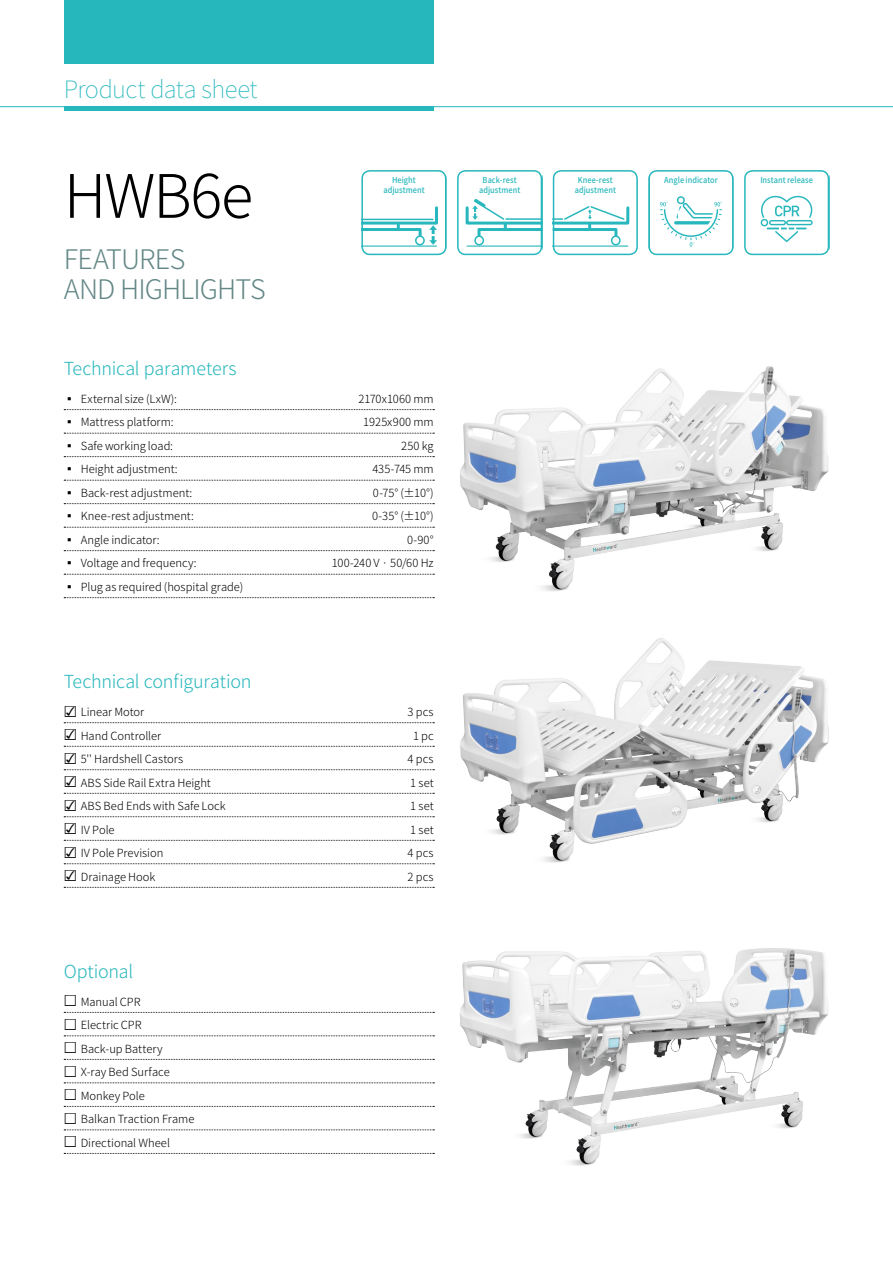
<style>
.page{position:relative;width:893px;height:1263px;background:#fff}
.page>*{position:absolute;margin:0;border:0;box-sizing:border-box;transform-origin:0 0}
.t1{font:300 60px "Noto Sans CJ Ksc";letter-spacing:-.035em;color:#000}
.t2{font:300 27px/30px "Noto Sans CJ Ksc";letter-spacing:-.035em;color:#638786}
.t3{font:100 24px "Noto Sans CJ Ksc";letter-spacing:-.02em;color:#26b7bc}
.t4{font:300 18px "Noto Sans CJ Ksc";letter-spacing:-.01em;color:#26b7bc}
.t5{font:300 11.25px/23.5px "Noto Sans CJ Ksc";color:#000}
.t6{font:500 8.25px/9.9px "Noto Sans CJ Ksc";letter-spacing:.005em;color:#27b7bc;text-align:center;scale:.9 1}
.s1{font-family:"Arial Unicode MS";font-weight:400;font-size:18px}
</style>
<div class="page">
<hr style="left:0;top:106px;width:893px;height:1px;background:#26b7bc">
<div style="left:64px;top:0;width:370px;height:64px;background:#26b7bc"></div>
<hr style="left:64px;top:107px;width:370px;height:4px;background:#26b7bc">
<div style="left:457px;top:170px;width:85px;height:85px;border:2px solid #27b7bc;border-radius:8px"></div>
<svg style="left:464px;top:170px;width:79px;height:85px"></svg>
<hr style="left:553px;top:245px;width:75px;height:2px;background:#27b7bc">
<div style="left:611px;top:235px;width:10px;height:10px;border:2px solid #27b7bc;border-radius:50%"></div>
<svg style="left:556px;top:206px;width:74px;height:33px"></svg>
<div style="left:553px;top:170px;width:85px;height:85px;border:2px solid #27b7bc;border-radius:8px"></div>
<hr style="left:361px;top:245px;width:75px;height:2px;background:#27b7bc">
<svg style="left:364px;top:206px;width:74px;height:39px"></svg>
<div style="left:361px;top:170px;width:85px;height:85px;border:2px solid #27b7bc;border-radius:8px"></div>
<svg style="left:446px;top:175px;width:1px;height:75px"></svg>
<svg style="left:761px;top:196px;width:52px;height:46px"></svg>
<div style="left:744px;top:170px;width:85px;height:85px;border:2px solid #27b7bc;border-radius:8px"></div>
<svg style="left:829px;top:175px;width:1px;height:75px"></svg>
<svg style="left:660px;top:196px;width:62px;height:51px"></svg>
<div style="left:648px;top:170px;width:85px;height:85px;border:2px solid #27b7bc;border-radius:8px"></div>
<svg style="left:733px;top:175px;width:1px;height:75px"></svg>
<svg style="left:64px;top:409px;width:370px;height:1px"></svg>
<svg style="left:64px;top:433px;width:370px;height:1px"></svg>
<svg style="left:64px;top:456px;width:370px;height:1px"></svg>
<svg style="left:64px;top:480px;width:370px;height:1px"></svg>
<svg style="left:64px;top:503px;width:370px;height:1px"></svg>
<svg style="left:64px;top:527px;width:370px;height:1px"></svg>
<svg style="left:64px;top:550px;width:370px;height:1px"></svg>
<svg style="left:64px;top:574px;width:370px;height:1px"></svg>
<svg style="left:64px;top:597px;width:370px;height:1px"></svg>
<svg style="left:64px;top:722px;width:370px;height:1px"></svg>
<svg style="left:64px;top:746px;width:370px;height:1px"></svg>
<svg style="left:64px;top:769px;width:370px;height:1px"></svg>
<svg style="left:64px;top:793px;width:370px;height:1px"></svg>
<svg style="left:64px;top:816px;width:370px;height:1px"></svg>
<svg style="left:64px;top:840px;width:370px;height:1px"></svg>
<svg style="left:64px;top:863px;width:370px;height:1px"></svg>
<svg style="left:64px;top:887px;width:370px;height:1px"></svg>
<svg style="left:64px;top:1012px;width:370px;height:1px"></svg>
<svg style="left:64px;top:1035px;width:370px;height:1px"></svg>
<svg style="left:64px;top:1059px;width:370px;height:1px"></svg>
<svg style="left:64px;top:1082px;width:370px;height:1px"></svg>
<svg style="left:64px;top:1106px;width:370px;height:1px"></svg>
<svg style="left:64px;top:1129px;width:370px;height:1px"></svg>
<svg style="left:64px;top:1153px;width:370px;height:1px"></svg>
<img style="left:460px;top:366px;width:369px;height:225px">
<img style="left:460px;top:638px;width:369px;height:225px">
<img style="left:460px;top:948px;width:369px;height:218px">
<h3 class="t3" style="left:64px;top:75px;width:195px">Product data sheet</h3>
<h1 class="t1" style="left:64px;top:162px;width:191px">HWB6e</h1>
<h2 class="t2" style="left:64px;top:245px;width:204px">Features<br>and High lights</h2>
<p class="t6" style="left:383px;top:175px;width:47px">Height adjustment</p>
<p class="t6" style="left:664px;top:175px;width:61px">Angle indicator</p>
<p class="t6" style="left:760px;top:175px;width:60px">Instant release</p>
<p class="t6" style="left:479px;top:175px;width:47px">Back-rest adjustment</p>
<p class="t6" style="left:575px;top:175px;width:47px">Knee-rest adjustment</p>
<h3 class="t4" style="left:64px;top:358px;width:174px">Technical parameters</h3>
<p class="t5" style="left:64px;top:387px;width:115px">▪ External size (LxW):</p>
<p class="t5" style="left:358px;top:387px;width:77px">2170x1060 mm</p>
<p class="t5" style="left:64px;top:411px;width:111px">▪ Mattress platform:</p>
<p class="t5" style="left:363px;top:411px;width:72px">1925x900 mm</p>
<p class="t5" style="left:64px;top:434px;width:111px">▪ Safe working load:</p>
<p class="t5" style="left:401px;top:434px;width:34px">250 kg</p>
<p class="t5" style="left:64px;top:458px;width:115px">▪ Height adjustment:</p>
<p class="t5" style="left:372px;top:458px;width:63px">435-745 mm</p>
<p class="t5" style="left:64px;top:481px;width:130px">▪ Back-rest adjustment:</p>
<p class="t5" style="left:373px;top:481px;width:62px">0-75° (±10°)</p>
<p class="t5" style="left:64px;top:505px;width:132px">▪ Knee-rest adjustment:</p>
<p class="t5" style="left:372px;top:505px;width:63px">0-35° (±10°)</p>
<p class="t5" style="left:64px;top:528px;width:97px">▪ Angle indicator:</p>
<p class="t5" style="left:407px;top:528px;width:28px">0-90°</p>
<p class="t5" style="left:64px;top:552px;width:134px">▪ Voltage and frequency:</p>
<p class="t5" style="left:332px;top:552px;width:103px">100-240 V · 50/60 Hz</p>
<p class="t5" style="left:64px;top:575px;width:181px">▪ Plug as required (hospital grade)</p>
<h3 class="t4" style="left:64px;top:671px;width:189px">Technical configuration</h3>
<p class="t5" style="left:64px;top:700px;width:82px"><span class="s1">☑</span> Linear Motor</p>
<p class="t5" style="left:408px;top:700px;width:28px">3 pcs</p>
<p class="t5" style="left:64px;top:724px;width:99px"><span class="s1">☑</span> Hand Controller</p>
<p class="t5" style="left:413px;top:724px;width:22px">1 pc</p>
<p class="t5" style="left:64px;top:747px;width:121px"><span class="s1">☑</span> 5'' Hardshell Castors</p>
<p class="t5" style="left:408px;top:747px;width:28px">4 pcs</p>
<p class="t5" style="left:64px;top:771px;width:149px"><span class="s1">☑</span> ABS Side Rail Extra Height</p>
<p class="t5" style="left:410px;top:771px;width:25px">1 set</p>
<p class="t5" style="left:64px;top:794px;width:163px"><span class="s1">☑</span> ABS Bed Ends with Safe Lock</p>
<p class="t5" style="left:410px;top:794px;width:25px">1 set</p>
<p class="t5" style="left:64px;top:818px;width:52px"><span class="s1">☑</span> IV Pole</p>
<p class="t5" style="left:410px;top:818px;width:25px">1 set</p>
<p class="t5" style="left:64px;top:841px;width:101px"><span class="s1">☑</span> IV Pole Prevision</p>
<p class="t5" style="left:408px;top:841px;width:28px">4 pcs</p>
<p class="t5" style="left:64px;top:865px;width:93px"><span class="s1">☑</span> Drainage Hook</p>
<p class="t5" style="left:408px;top:865px;width:28px">2 pcs</p>
<h3 class="t4" style="left:64px;top:961px;width:71px">Optional</h3>
<p class="t5" style="left:64px;top:990px;width:132px"><span class="s1">☐</span> Manual CPR<br><span class="s1">☐</span> Electric CPR<br><span class="s1">☐</span> Back-up Battery<br><span class="s1">☐</span> X-ray Bed Surface<br><span class="s1">☐</span> Monkey Pole<br><span class="s1">☐</span> Balkan Traction Frame <span class="s1">☐</span> Directional Wheel</p>
</div>
